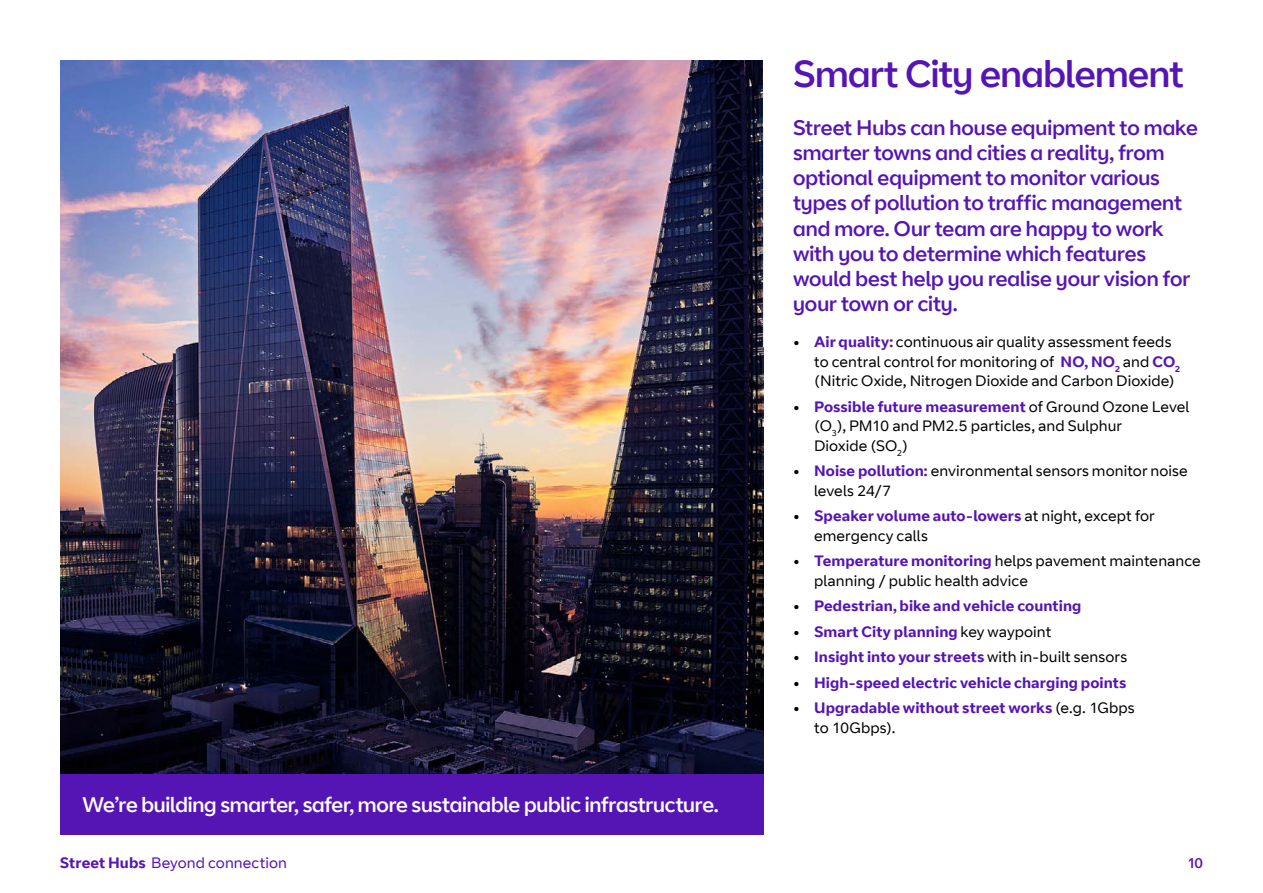
<style>
.page{position:relative;width:1263px;height:893px;background:#fff}
.page>*{position:absolute;margin:0;border:0;box-sizing:border-box;transform-origin:0 0}
.t1{font:37.5px "BT Curve Headline";letter-spacing:-.015em;color:#5514b4}
.t2{font:21px/25.2px "BT Curve Headline";color:#5514b4}
.t3{font:21px "BT Curve Headline";letter-spacing:-.01em;color:#fff}
.t4{font:15px/19.5px "BT Curve";letter-spacing:.005em;color:#000}
.t5{font:700 15px/19.5px "BT Curve";letter-spacing:.005em;color:#5514b4}
.t6{font:15px "BT Curve";letter-spacing:.005em;color:#5514b4}
.t7{font:14.25px "BT Curve Headline";color:#5514b4}
.s1{font-weight:700}
.s2{font-weight:700;color:#5514b4}
.s3{color:#000}
.s4{font-weight:400;color:#000}
</style>
<div class="page">
<img style="left:60px;top:61px;width:703px;height:713px">
<div style="left:60px;top:774px;width:703px;height:60px;background:#5514b4"></div>
<h2 class="t3" style="left:82px;top:792px;width:638px">We’re building smarter, safer, more sustainable public infrastructure.</h2>
<p class="t6" style="left:60px;top:854px;width:229px"><span class="s1">Street Hubs</span> Beyond connection</p>
<h1 class="t1" style="left:793px;top:51px;width:392px">Smart City enablement</h1>
<p class="t2" style="left:793px;top:116px;width:406px">Street Hubs can house equipment to make smarter towns and cities a reality, from optional equipment to monitor various types of pollution to traffic management and more. Our team are happy to work with you to determine which features would best help you realise your vision for your town or city.</p>
<p class="t4" style="left:814px;top:333px;width:368px;text-indent:-21px"><span class="s1">•</span> <span class="s2">Air quality:</span> continuous air quality assessment feeds to central control for monitoring of <span class="s2">NO, NO</span><sub>2</sub> and <span class="s2">CO</span><sub>2 </sub>(Nitric Oxide, Nitrogen Dioxide and Carbon Dioxide)</p>
<p class="t4" style="left:814px;top:397px;width:377px;text-indent:-21px"><span class="s1">•</span> <span class="s2">Possible future measurement</span> of Ground Ozone Level (O<sub>3</sub>), PM10 and PM2.5 particles, and Sulphur<br>Dioxide (SO<sub>2</sub>)</p>
<p class="t4" style="left:814px;top:462px;width:375px;text-indent:-21px"><span class="s1">•</span> <span class="s2">Noise pollution:</span> environmental sensors monitor noise levels 24/7</p>
<p class="t4" style="left:814px;top:507px;width:342px;text-indent:-21px"><span class="s1">•</span> <span class="s2">Speaker volume auto-lowers</span> at night, except for emergency calls</p>
<p class="t4" style="left:814px;top:552px;width:388px;text-indent:-21px"><span class="s1">•</span> <span class="s2">Temperature monitoring</span> helps pavement maintenance planning / public health advice</p>
<p class="t5" style="left:793px;top:597px;width:290px"><span class="s3">•</span> Pedestrian, bike and vehicle counting</p>
<p class="t5" style="left:793px;top:622px;width:260px"><span class="s3">•</span> Smart City planning <span class="s4">key waypoint</span></p>
<p class="t5" style="left:793px;top:648px;width:335px"><span class="s3">•</span> Insight into your streets <span class="s4">with in-built sensors</span></p>
<p class="t5" style="left:793px;top:673px;width:335px"><span class="s3">•</span> High-speed electric vehicle charging points</p>
<p class="t5" style="left:814px;top:699px;width:322px;text-indent:-21px"><span class="s3">•</span> Upgradable without street works <span class="s4">(e.g. 1Gbps to 10Gbps).</span></p>
<p class="t7" style="left:1188px;top:855px;width:16px">10</p>
</div>
